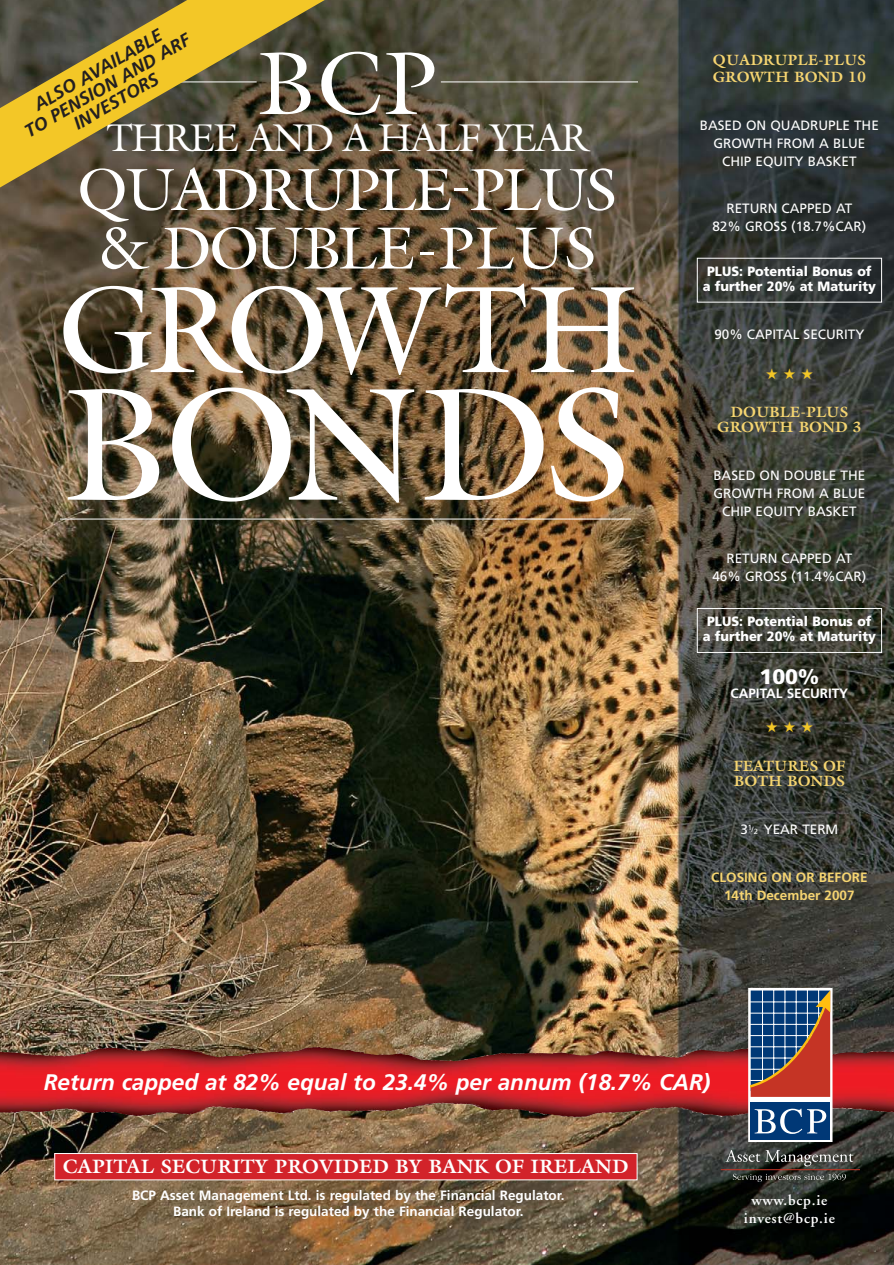
<style>
.page{position:relative;width:894px;height:1265px;background:#fff}
.page>*{position:absolute;margin:0;border:0;box-sizing:border-box;transform-origin:0 0}
.t1{font:162px "Galliard";letter-spacing:-.035em;color:#fff}
.t2{font:124.5px "Galliard";letter-spacing:-.055em;color:#fff}
.t3{font:90px "Galliard";color:#fff}
.t4{font:60px/58.5px "Galliard";letter-spacing:-.045em;color:#fff;text-align:center}
.t5{font:39px "Galliard";letter-spacing:-.045em;color:#fff}
.t6{font:italic 700 22.5px "Frutiger";color:#fff}
.t7{font:900 21px "Frutiger";color:#fff}
.t8{font:700 19.5px "Galliard";color:#fff}
.t9{font:italic 700 18px/18px "Frutiger";color:#231f20;text-align:center}
.t10{font:700 15px/15px "Galliard";color:#f6d571}
.t11{font:600 15px/18px "Adobe Garamond";letter-spacing:.05em;color:#fff;text-align:center}
.t12{font:15px "Zapf Dingbats";color:#f3c727}
.t13{font:13.5px/18px "Frutiger";color:#fff;text-align:center}
.t14{font:700 13.5px/16.5px "Frutiger";color:#fff;text-align:center}
.t15{font:900 13.5px/15px "Frutiger";color:#fff;text-align:center;scale:.95 1}
.t16{font:700 13.5px/18px "Frutiger";color:#f6d571;text-align:center}
.s1{font-size:7.5px}
</style>
<div class="page">
<img style="left:0;top:0;width:894px;height:1264px">
<h3 class="t9" style="left:13px;top:110px;width:189px;rotate:-30deg">ALSO AVAILABLE<br>TO PENSION AND ARF<br>INVESTORS</h3>
<h3 class="t3" style="left:257px;top:49px;width:181px">BCP</h3>
<h3 class="t5" style="left:106px;top:123px;width:483px">THREE AND A HALF YEAR</h3>
<h3 class="t4" style="left:77px;top:166px;width:541px">QUADRUPLE-PLUS &amp; DOUBLE-PLUS</h3>
<h2 class="t2" style="left:57px;top:282px;width:582px">GROWTH</h2>
<h1 class="t1" style="left:63px;top:382px;width:570px">BONDS</h1>
<p class="t10" style="left:712px;top:53px;width:155px;line-height:16.5px">QUADRUPLE-PLUS<br>GROWTH BOND 10</p>
<p class="t13" style="left:700px;top:117px;width:180px">BASED ON QUADRUPLE THE<br>GROWTH FROM A BLUE<br>CHIP EQUITY BASKET</p>
<p class="t13" style="left:712px;top:201px;width:155px">RETURN CAPPED AT<br>82% GROSS (18.7%CAR)</p>
<p class="t15" style="left:702px;top:265px;width:184px">PLUS: Potential Bonus of a further 20% at Maturity</p>
<p class="t13" style="left:714px;top:326px;width:152px">90% CAPITAL SECURITY</p>
<p class="t12" style="left:765px;top:366px;width:49px">★★★</p>
<p class="t10" style="left:717px;top:405px;width:146px;text-align:center">DOUBLE-PLUS<br>GROWTH BOND 3</p>
<p class="t13" style="left:713px;top:467px;width:153px">BASED ON DOUBLE THE<br>GROWTH FROM A BLUE<br>CHIP EQUITY BASKET</p>
<p class="t13" style="left:712px;top:550px;width:155px">RETURN CAPPED AT<br>46% GROSS (11.4%CAR)</p>
<p class="t15" style="left:702px;top:615px;width:184px">PLUS: Potential Bonus of a further 20% at Maturity</p>
<h3 class="t7" style="left:759px;top:668px;width:61px">100%</h3>
<p class="t14" style="left:730px;top:686px;width:119px">CAPITAL SECURITY</p>
<p class="t12" style="left:765px;top:719px;width:49px">★★★</p>
<p class="t10" style="left:733px;top:760px;width:113px">FEATURES OF<br>BOTH BONDS</p>
<p class="t13" style="left:740px;top:821px;width:99px">3<sup>1/</sup><span class="s1">2</span> YEAR TERM</p>
<p class="t16" style="left:711px;top:869px;width:158px">CLOSING ON OR BEFORE<br>14th December 2007</p>
<h3 class="t6" style="left:44px;top:1072px;width:668px">Return capped at 82% equal to 23.4% per annum (18.7% CAR)</h3>
<h3 class="t8" style="left:63px;top:1158px;width:567px">CAPITAL SECURITY PROVIDED BY BANK OF IRELAND</h3>
<p class="t14" style="left:132px;top:1187px;width:434px">BCP Asset Management Ltd. is regulated by the Financial Regulator.<br>Bank of Ireland is regulated by the Financial Regulator.</p>
<p class="t11" style="left:744px;top:1192px;width:92px">www.bcp.ie invest@bcp.ie</p>
</div>
